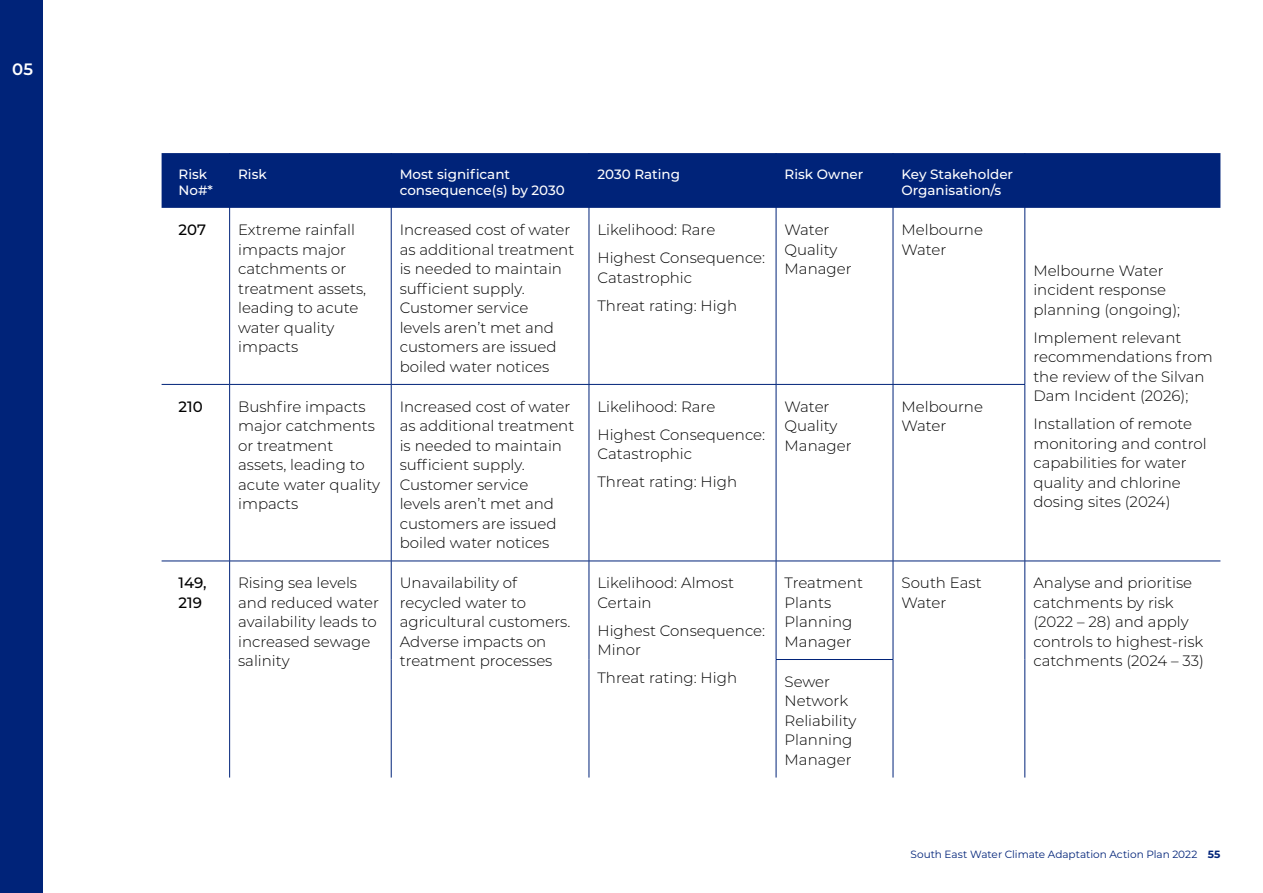
<style>
.page{position:relative;width:1263px;height:893px;background:#fff}
.page>*{position:absolute;margin:0;border:0;box-sizing:border-box;transform-origin:0 0}
.t1{font:600 16.5px "Montserrat";color:#fff}
.t2{font:300 15px/19.5px "Montserrat";color:#000}
.t3{font:500 15px/19.5px "Montserrat";color:#000}
.t4{font:500 13.5px/16.2px "Montserrat";color:#fff}
.t5{font:10.5px "Montserrat";color:#002379}
.s1{font-weight:700}
</style>
<div class="page">
<div style="left:0;top:0;width:43px;height:893px;background:#002379"></div>
<div style="left:162px;top:153px;width:1058px;height:55px;background:#002379"></div>
<hr style="left:229px;top:153px;width:1px;height:55px;background:#002379">
<hr style="left:391px;top:153px;width:1px;height:55px;background:#002379">
<hr style="left:589px;top:153px;width:1px;height:55px;background:#002379">
<hr style="left:776px;top:153px;width:1px;height:55px;background:#002379">
<hr style="left:893px;top:153px;width:1px;height:55px;background:#002379">
<hr style="left:1024px;top:153px;width:1px;height:55px;background:#002379">
<hr style="left:229px;top:208px;width:1px;height:176px;background:#002379">
<hr style="left:391px;top:208px;width:1px;height:176px;background:#002379">
<hr style="left:589px;top:208px;width:1px;height:176px;background:#002379">
<hr style="left:776px;top:208px;width:1px;height:176px;background:#002379">
<hr style="left:893px;top:208px;width:1px;height:176px;background:#002379">
<hr style="left:1024px;top:208px;width:1px;height:176px;background:#002379">
<hr style="left:229px;top:385px;width:1px;height:176px;background:#002379">
<hr style="left:391px;top:385px;width:1px;height:176px;background:#002379">
<hr style="left:589px;top:385px;width:1px;height:176px;background:#002379">
<hr style="left:776px;top:385px;width:1px;height:176px;background:#002379">
<hr style="left:893px;top:385px;width:1px;height:176px;background:#002379">
<hr style="left:1024px;top:385px;width:1px;height:176px;background:#002379">
<hr style="left:229px;top:561px;width:1px;height:98px;background:#002379">
<hr style="left:391px;top:561px;width:1px;height:98px;background:#002379">
<hr style="left:589px;top:561px;width:1px;height:98px;background:#002379">
<hr style="left:776px;top:561px;width:1px;height:98px;background:#002379">
<hr style="left:893px;top:561px;width:1px;height:98px;background:#002379">
<hr style="left:1024px;top:561px;width:1px;height:98px;background:#002379">
<hr style="left:229px;top:659px;width:1px;height:118px;background:#002379">
<hr style="left:391px;top:659px;width:1px;height:118px;background:#002379">
<hr style="left:589px;top:659px;width:1px;height:118px;background:#002379">
<hr style="left:776px;top:660px;width:1px;height:117px;background:#002379">
<hr style="left:893px;top:660px;width:1px;height:117px;background:#002379">
<hr style="left:1024px;top:659px;width:1px;height:118px;background:#002379">
<hr style="left:776px;top:659px;width:117px;height:1px;background:#002379">
<hr style="left:162px;top:384px;width:68px;height:1px;background:#002379">
<hr style="left:230px;top:384px;width:161px;height:1px;background:#002379">
<hr style="left:391px;top:384px;width:198px;height:1px;background:#002379">
<hr style="left:589px;top:384px;width:187px;height:1px;background:#002379">
<hr style="left:776px;top:384px;width:117px;height:1px;background:#002379">
<hr style="left:893px;top:384px;width:132px;height:1px;background:#002379">
<hr style="left:162px;top:561px;width:68px;height:1px;background:#002379">
<hr style="left:230px;top:561px;width:161px;height:1px;background:#002379">
<hr style="left:391px;top:561px;width:198px;height:1px;background:#002379">
<hr style="left:589px;top:561px;width:187px;height:1px;background:#002379">
<hr style="left:776px;top:561px;width:117px;height:1px;background:#002379">
<hr style="left:893px;top:561px;width:132px;height:1px;background:#002379">
<hr style="left:1025px;top:561px;width:195px;height:1px;background:#002379">
<p class="t1" style="left:12px;top:58px;width:22px">05</p>
<p class="t4" style="left:179px;top:165px;width:36px">Risk<br>No#*</p>
<p class="t4" style="left:238px;top:165px;width:30px">Risk</p>
<p class="t4" style="left:400px;top:165px;width:167px">Most significant consequence(s) by 2030</p>
<p class="t4" style="left:597px;top:165px;width:84px">2030 Rating</p>
<p class="t4" style="left:784px;top:165px;width:80px">Risk Owner</p>
<p class="t4" style="left:901px;top:165px;width:113px">Key Stakeholder<br>Organisation/s</p>
<p class="t3" style="left:179px;top:219px;width:29px">207</p>
<p class="t2" style="left:238px;top:220px;width:130px">Extreme rainfall impacts major catchments or treatment assets, leading to acute water quality impacts</p>
<p class="t2" style="left:400px;top:220px;width:176px">Increased cost of water as additional treatment is needed to maintain sufficient supply.<br>Customer service<br>levels aren’t met and customers are issued boiled water notices</p>
<p class="t2" style="left:597px;top:215px;width:169px;line-height:28px">Likelihood: Rare<br>Highest Consequence:</p>
<p class="t2" style="left:784px;top:220px;width:69px">Water<br>Quality<br>Manager</p>
<p class="t2" style="left:901px;top:220px;width:83px">Melbourne<br>Water</p>
<p class="t2" style="left:597px;top:263px;width:141px;line-height:28px">Catastrophic<br>Threat rating: High</p>
<p class="t3" style="left:179px;top:396px;width:26px">210</p>
<p class="t2" style="left:238px;top:396px;width:143px">Bushfire impacts major catchments or treatment assets, leading to acute water quality impacts</p>
<p class="t2" style="left:400px;top:396px;width:176px">Increased cost of water as additional treatment is needed to maintain sufficient supply.<br>Customer service<br>levels aren’t met and customers are issued boiled water notices</p>
<p class="t2" style="left:597px;top:392px;width:169px;line-height:28px">Likelihood: Rare<br>Highest Consequence:</p>
<p class="t2" style="left:597px;top:439px;width:141px;line-height:28px">Catastrophic<br>Threat rating: High</p>
<p class="t2" style="left:784px;top:396px;width:69px">Water<br>Quality<br>Manager</p>
<p class="t2" style="left:901px;top:396px;width:83px">Melbourne<br>Water</p>
<p class="t2" style="left:1033px;top:260px;width:148px">Melbourne Water incident response planning (ongoing);</p>
<p class="t2" style="left:1033px;top:327px;width:181px">Implement relevant recommendations from the review of the Silvan<br>Dam Incident (2026);</p>
<p class="t2" style="left:1033px;top:414px;width:175px">Installation of remote monitoring and control capabilities for water quality and chlorine dosing sites (2024)</p>
<p class="t3" style="left:179px;top:573px;width:29px">149,<br>219</p>
<p class="t2" style="left:238px;top:573px;width:142px">Rising sea levels and reduced water availability leads to increased sewage salinity</p>
<p class="t2" style="left:400px;top:573px;width:172px">Unavailability of recycled water to agricultural customers.<br>Adverse impacts on treatment processes</p>
<p class="t2" style="left:597px;top:573px;width:138px">Likelihood: Almost<br>Certain</p>
<p class="t2" style="left:597px;top:620px;width:169px">Highest Consequence:<br>Minor</p>
<p class="t2" style="left:597px;top:668px;width:141px">Threat rating: High</p>
<p class="t2" style="left:784px;top:573px;width:80px">Treatment<br>Plants<br>Planning<br>Manager</p>
<p class="t2" style="left:901px;top:573px;width:82px">South East<br>Water</p>
<p class="t2" style="left:1033px;top:573px;width:172px">Analyse and prioritise catchments by risk (2022 – 28) and apply controls to highest-risk catchments (2024 – 33)</p>
<p class="t2" style="left:784px;top:671px;width:73px">Sewer<br>Network<br>Reliability<br>Planning<br>Manager</p>
<p class="t5" style="left:910px;top:847px;width:311px">South East Water Climate Adaptation Action Plan 2022 <span class="s1">55</span></p>
</div>
